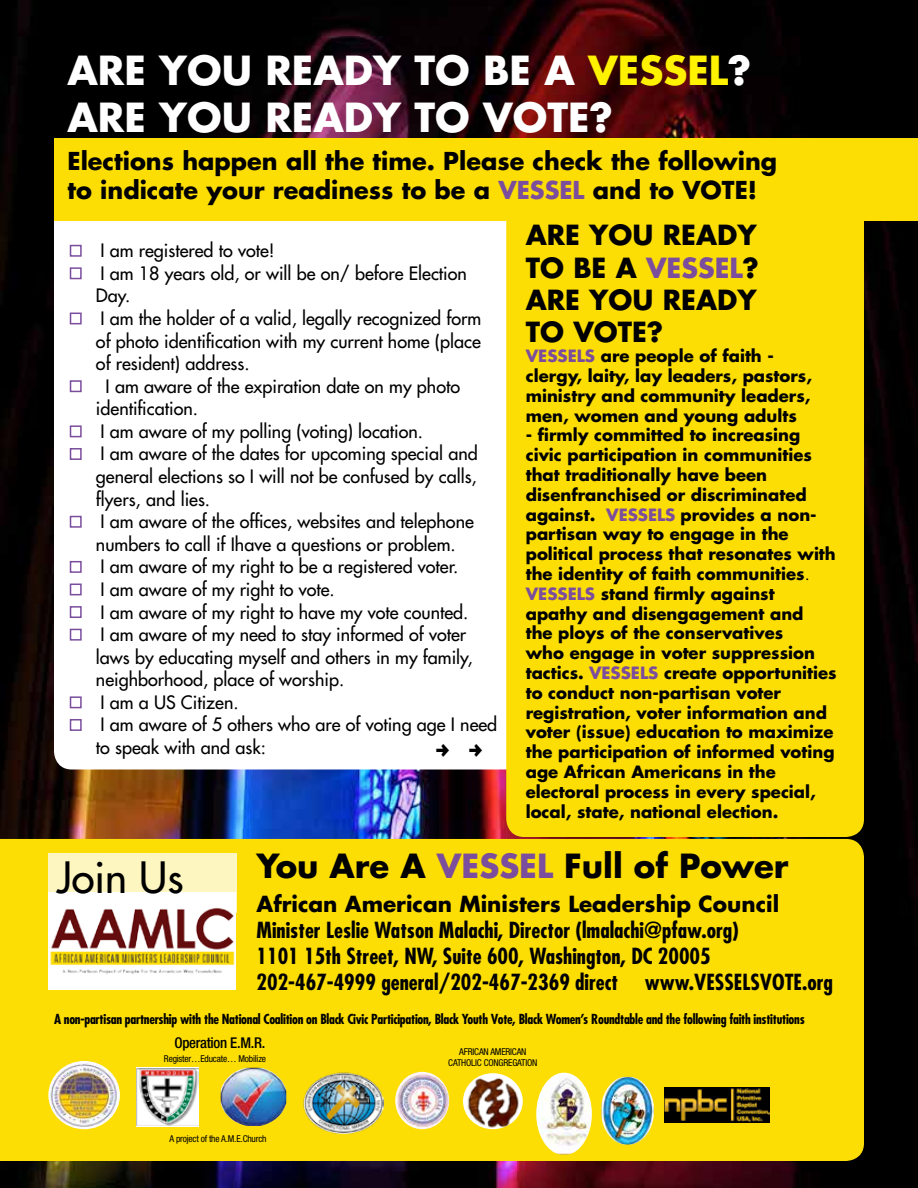
<style>
.page{position:relative;width:918px;height:1188px;background:#fff}
.page>*{position:absolute;margin:0;border:0;box-sizing:border-box;transform-origin:0 0}
.t1{font:42px "Futura";color:#000}
.t2{font:700 39px/46.8px "Futura";color:#fff}
.t3{font:700 32.4px "Futura";color:#000}
.t4{font:700 27px/32.4px "Futura";color:#000;text-align:justify}
.t5{font:700 24px/28.8px "Futura";color:#000}
.t6{font:24px "Mini Pics Directional AA";color:#000}
.t7{font:700 condensed 21.6px/26px "Futura";color:#000}
.t8{font:700 21.6px "Futura";color:#000}
.t9{font:18px "Futura";color:#000}
.t10{font:700 16.5px/19.8px "Futura";color:#000}
.t11{font:500 condensed 14.85px "Helvetica Neue";letter-spacing:-.02em;color:#000}
.t12{font:700 condensed 13.5px "Futura";letter-spacing:-.02em;color:#000}
.t13{font:condensed 9.45px/11.4px "Helvetica Neue";letter-spacing:-.02em;color:#000;text-align:center}
.s1{color:#fff200}
.s2{color:#7b4d9d}
.s3{font-weight:400}
</style>
<div class="page">
<img style="left:0;top:0;width:918px;height:1188px">
<div style="left:54px;top:197px;width:478px;height:572px;background:#fff;border-radius:18px"></div>
<div style="left:506px;top:197px;width:358px;height:640px;background:#fcde04;border-radius:18px"></div>
<div style="left:54px;top:138px;width:864px;height:82px;background:#fcde04"></div>
<div style="left:0;top:839px;width:864px;height:322px;background:#fcde04"></div>
<div style="left:70px;top:245px;width:12px;height:12px;border:2px solid #7b4d9d"></div>
<div style="left:70px;top:267px;width:12px;height:12px;border:2px solid #7b4d9d"></div>
<div style="left:70px;top:313px;width:12px;height:11px;border:2px solid #7b4d9d"></div>
<div style="left:70px;top:380px;width:12px;height:12px;border:2px solid #7b4d9d"></div>
<div style="left:70px;top:425px;width:12px;height:12px;border:2px solid #7b4d9d"></div>
<div style="left:70px;top:448px;width:12px;height:12px;border:2px solid #7b4d9d"></div>
<div style="left:70px;top:516px;width:12px;height:12px;border:2px solid #7b4d9d"></div>
<div style="left:70px;top:561px;width:12px;height:12px;border:2px solid #7b4d9d"></div>
<div style="left:70px;top:584px;width:12px;height:11px;border:2px solid #7b4d9d"></div>
<div style="left:70px;top:606px;width:12px;height:12px;border:2px solid #7b4d9d"></div>
<div style="left:70px;top:629px;width:12px;height:12px;border:2px solid #7b4d9d"></div>
<div style="left:70px;top:696px;width:12px;height:12px;border:2px solid #7b4d9d"></div>
<div style="left:70px;top:719px;width:12px;height:12px;border:2px solid #7b4d9d"></div>
<div style="left:48px;top:854px;width:189px;height:59px;background:#fef6c1"></div>
<div style="left:49px;top:892px;width:187px;height:97px;background:#fff"></div>
<img style="left:50px;top:908px;width:185px;height:66px">
<img style="left:48px;top:1061px;width:72px;height:68px">
<img style="left:395px;top:1072px;width:54px;height:57px">
<img style="left:463px;top:1073px;width:60px;height:56px">
<svg style="left:136px;top:1067px;width:63px;height:60px"></svg>
<img style="left:136px;top:1069px;width:62px;height:57px">
<img style="left:220px;top:1068px;width:67px;height:58px">
<img style="left:303px;top:1072px;width:80px;height:62px">
<img style="left:601px;top:1077px;width:53px;height:68px">
<img style="left:536px;top:1073px;width:56px;height:82px">
<img style="left:665px;top:1088px;width:105px;height:34px">
<h2 class="t2" style="left:68px;top:46px;width:685px">ARE YOU READY TO BE A <span class="s1">VESSEL</span>?<br>ARE YOU READY TO VOTE?</h2>
<h3 class="t5" style="left:68px;top:146px;width:711px">Elections happen all the time. Please check the following to indicate your readiness to be a <span class="s2">VESSEL</span> and to VOTE!</h3>
<p class="t9" style="left:100px;top:239px;width:176px">I am registered to vote!</p>
<p class="t9" style="left:100px;top:261px;width:368px">I am 18 years old, or will be on/ before Election</p>
<p class="t9" style="left:96px;top:284px;width:36px">Day.</p>
<p class="t9" style="left:100px;top:307px;width:382px">I am the holder of a valid, legally recognized form</p>
<p class="t9" style="left:96px;top:329px;width:386px">of photo identification with my current home (place</p>
<p class="t9" style="left:96px;top:352px;width:155px">of resident) address.</p>
<p class="t9" style="left:106px;top:374px;width:356px">I am aware of the expiration date on my photo</p>
<p class="t9" style="left:96px;top:397px;width:104px">identification.</p>
<p class="t9" style="left:100px;top:420px;width:324px">I am aware of my polling (voting) location.</p>
<p class="t9" style="left:100px;top:442px;width:379px">I am aware of the dates for upcoming special and</p>
<p class="t9" style="left:96px;top:465px;width:382px">general elections so I will not be confused by calls,</p>
<p class="t9" style="left:96px;top:487px;width:116px">flyers, and lies.</p>
<p class="t9" style="left:100px;top:510px;width:375px">I am aware of the offices, websites and telephone</p>
<p class="t9" style="left:96px;top:532px;width:361px">numbers to call if Ihave a questions or problem.</p>
<p class="t9" style="left:100px;top:555px;width:360px">I am aware of my right to be a registered voter.</p>
<p class="t9" style="left:100px;top:578px;width:236px">I am aware of my right to vote.</p>
<p class="t9" style="left:100px;top:600px;width:370px">I am aware of my right to have my vote counted.</p>
<p class="t9" style="left:100px;top:623px;width:367px">I am aware of my need to stay informed of voter</p>
<p class="t9" style="left:96px;top:645px;width:378px">laws by educating myself and others in my family,</p>
<p class="t9" style="left:96px;top:668px;width:250px">neighborhood, place of worship.</p>
<p class="t9" style="left:100px;top:691px;width:140px">I am a US Citizen.</p>
<p class="t9" style="left:100px;top:713px;width:398px">I am aware of 5 others who are of voting age I need</p>
<p class="t9" style="left:96px;top:736px;width:171px">to speak with and ask:</p>
<h3 class="t6" style="left:432px;top:738px;width:56px">. .</h3>
<h3 class="t4" style="left:526px;top:218px;width:235px">ARE YOU READY TO BE A <span class="s2">VESSEL</span>?<br>ARE YOU READY TO VOTE?</h3>
<p class="t10" style="left:526px;top:346px;width:288px"><span class="s2">VESSELS</span> are people of faith - clergy, laity, lay leaders, pastors, ministry and community leaders, men, women and young adults</p>
<p class="t10" style="left:526px;top:425px;width:312px">- firmly committed to increasing civic participation in communities that traditionally have been disenfranchised or discriminated against. <span class="s2">VESSELS</span> provides a non&shy;partisan way to engage in the political process that resonates with the identity of faith communities<span class="s3">.<br></span><span class="s2">VESSELS</span> stand firmly against apathy and disengagement and<br>the ploys of the conservatives<br>who engage in voter suppression tactics. <span class="s2">VESSELS</span> create opportunities to conduct non-partisan voter registration, voter information and voter (issue) education to maximize the participation of informed voting age African Americans in the electoral process in every special, local, state, national election.</p>
<h3 class="t3" style="left:256px;top:843px;width:534px">You Are A <span class="s2">VESSEL</span> Full of Power</h3>
<p class="t8" style="left:256px;top:889px;width:524px">African American Ministers Leadership Council</p>
<p class="t7" style="left:256px;top:917px;width:578px">Minister Leslie Watson Malachi, Director (lmalachi@pfaw.org)<br>1101 15th Street, NW, Suite 600, Washington, DC 20005<br>202-467-4999 general/202-467-2369 direct www.VESSELSVOTE.org</p>
<p class="t12" style="left:54px;top:1011px;width:752px">A non-partisan partnership with the National Coalition on Black Civic Participation, Black Youth Vote, Black Women’s Roundtable and the following faith institutions</p>
<h1 class="t1" style="left:57px;top:850px;width:128px">Join Us</h1>
<p class="t11" style="left:175px;top:1034px;width:92px">Operation E.M.R.</p>
<p class="t13" style="left:164px;top:1052px;width:104px">Register…Educate… Mobilize</p>
<p class="t13" style="left:169px;top:1133px;width:99px">A project of the A.M.E.Church</p>
<p class="t13" style="left:448px;top:1045px;width:91px">AFRICAN AMERICAN<br>CATHOLIC CONGREGATION</p>
</div>
